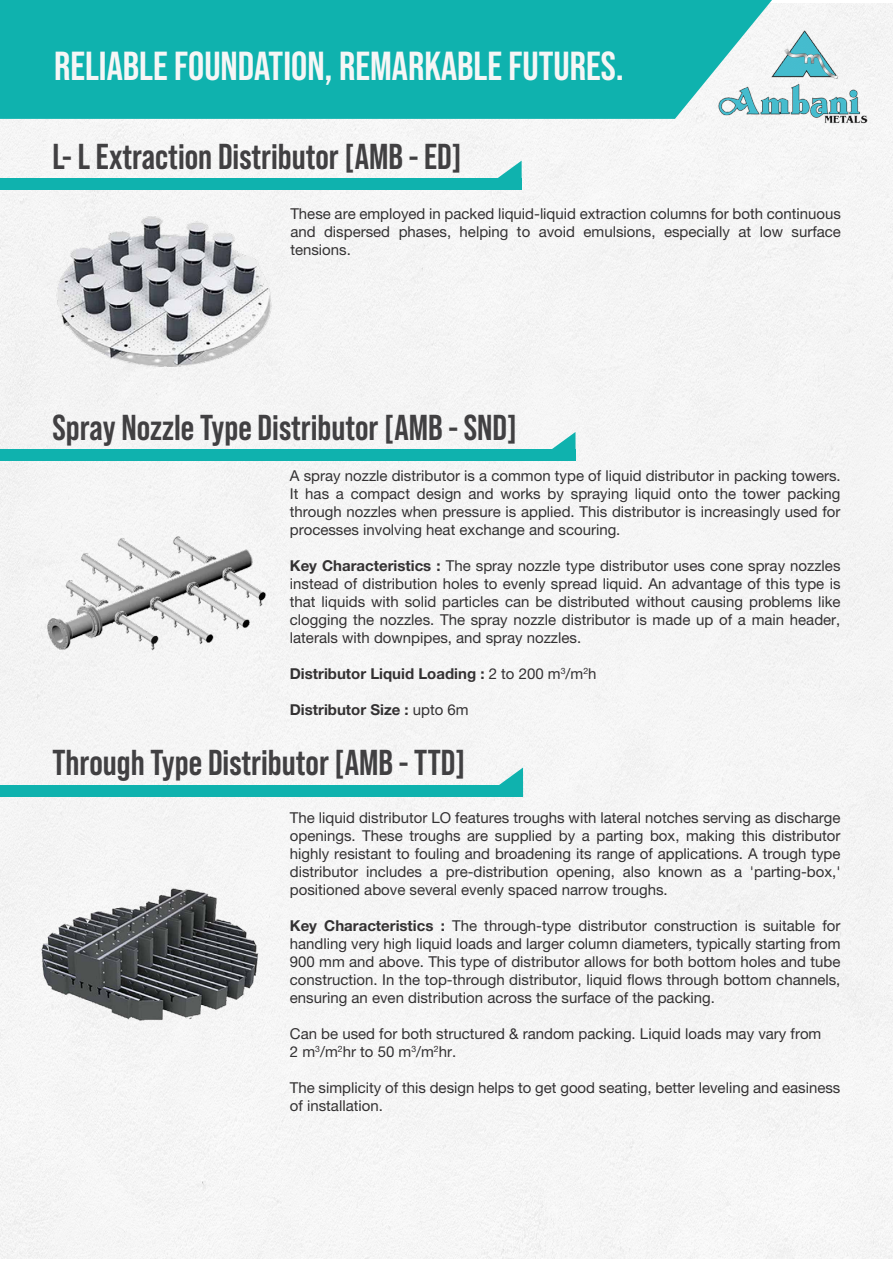
<style>
.page{position:relative;width:893px;height:1263px;background:#fff}
.page>*{position:absolute;margin:0;border:0;box-sizing:border-box;transform-origin:0 0}
.t1{font:700 40.5px "Bebas Neue Pro";color:#f6f6f6}
.t2{font:700 36px "Bebas Neue Pro";color:#414042}
.t3{font:15px/18px "Helvetica Neue LT 55 Rm";color:#333132;text-align:justify}
.t4{font:15px "Helvetica Neue LT 75 Bd";color:#333132}
.s1{font-family:"Helvetica Neue LT 75 Bd"}
.s2{font-family:"Helvetica Neue LT 55 Rm"}
</style>
<div class="page">
<div style="left:0;top:3px;width:893px;height:1255px;background:#f5f5f5"></div>
<div style="left:0;top:0;width:772px;height:119px;background:#0fb2ae"></div>
<div style="left:0;top:449px;width:576px;height:12px;background:#0fb2ae"></div>
<svg style="left:548px;top:432px;width:28px;height:17px"></svg>
<div style="left:0;top:178px;width:522px;height:11px;background:#0fb2ae"></div>
<div style="left:0;top:785px;width:523px;height:11px;background:#0fb2ae"></div>
<svg style="left:496px;top:767px;width:27px;height:18px"></svg>
<svg style="left:494px;top:161px;width:28px;height:17px"></svg>
<img style="left:25px;top:151px;width:281px;height:282px">
<img style="left:29px;top:465px;width:261px;height:260px">
<img style="left:0;top:812px;width:280px;height:280px">
<div style="left:887px;top:785px;width:6px;height:367px;background:#f4f4f4"></div>
<img style="left:713px;top:25px;width:155px;height:102px">
<h1 class="t1" style="left:54px;top:43px;width:571px">RELIABLE FOUNDATION, REMARKABLE FUTURES.</h1>
<h2 class="t2" style="left:53px;top:136px;width:410px">L- L Extraction Distributor [AMB - ED]</h2>
<p class="t3" style="left:290px;top:204px;width:552px">These are employed in packed liquid-liquid extraction columns for both continuous and dispersed phases, helping to avoid emulsions, especially at low surface tensions.</p>
<h2 class="t2" style="left:53px;top:407px;width:466px">Spray Nozzle Type Distributor [AMB - SND]</h2>
<p class="t3" style="left:290px;top:467px;width:552px">A spray nozzle distributor is a common type of liquid distributor in packing towers.<br>It has a compact design and works by spraying liquid onto the tower packing through nozzles when pressure is applied. This distributor is increasingly used for processes involving heat exchange and scouring.</p>
<p class="t3" style="left:290px;top:557px;width:552px"><span class="s1">Key Characteristics :</span> The spray nozzle type distributor uses cone spray nozzles instead of distribution holes to evenly spread liquid. An advantage of this type is that liquids with solid particles can be distributed without causing problems like clogging the nozzles. The spray nozzle distributor is made up of a main header, laterals with downpipes, and spray nozzles.</p>
<p class="t4" style="left:290px;top:664px;width:308px">Distributor Liquid Loading : <span class="s2">2 to 200 m</span><sup>3</sup><span class="s2">/m</span><sup>2</sup><span class="s2">h</span></p>
<p class="t4" style="left:290px;top:700px;width:180px">Distributor Size : <span class="s2">upto 6m</span></p>
<h2 class="t2" style="left:53px;top:742px;width:414px">Through Type Distributor [AMB - TTD]</h2>
<p class="t3" style="left:290px;top:808px;width:552px">The liquid distributor LO features troughs with lateral notches serving as discharge openings. These troughs are supplied by a parting box, making this distributor highly resistant to fouling and broadening its range of applications. A trough type distributor includes a pre-distribution opening, also known as a 'parting-box,' positioned above several evenly spaced narrow troughs.</p>
<p class="t3" style="left:290px;top:916px;width:552px"><span class="s1">Key Characteristics :</span> The through-type distributor construction is suitable for handling very high liquid loads and larger column diameters, typically starting from 900 mm and above. This type of distributor allows for both bottom holes and tube construction. In the top-through distributor, liquid flows through bottom channels, ensuring an even distribution across the surface of the packing.</p>
<p class="t3" style="left:290px;top:1024px;width:533px">Can be used for both structured &amp; random packing. Liquid loads may vary from<br>2 m<sup>3</sup>/m<sup>2</sup>hr to 50 m<sup>3</sup>/m<sup>2</sup>hr.</p>
<p class="t3" style="left:290px;top:1078px;width:552px">The simplicity of this design helps to get good seating, better leveling and easiness of installation.</p>
</div>
